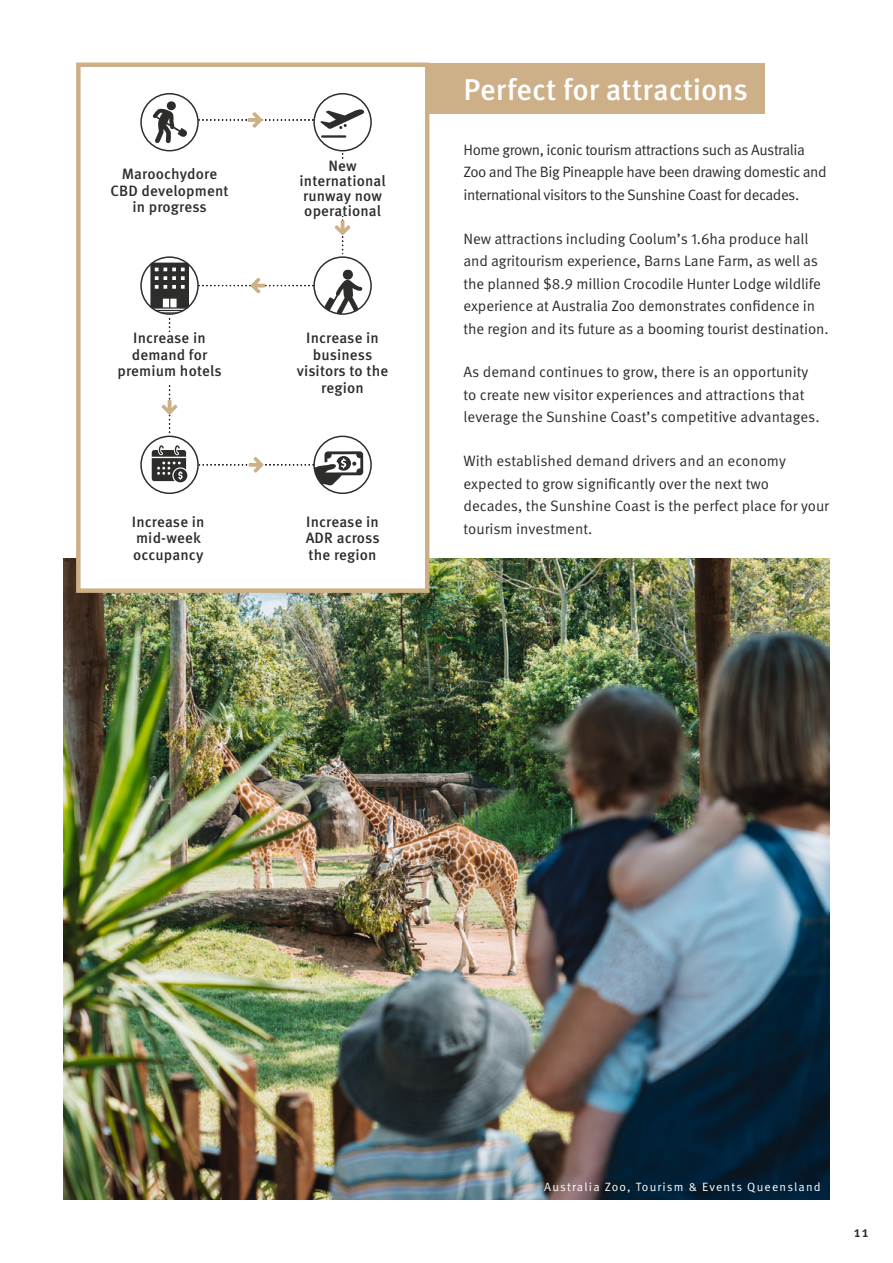
<style>
.page{position:relative;width:893px;height:1263px;background:#fff}
.page>*{position:absolute;margin:0;border:0;box-sizing:border-box;transform-origin:0 0}
.Callout_on_gold{font:500 30px "Meta Pro";letter-spacing:-.01em;color:#fff}
.Body{font:15px/22.5px "Meta Pro Norm";letter-spacing:-.01em;color:#2d2d2c}
.t1{font:500 15px/16.5px "Meta Pro";letter-spacing:.01em;color:#2d2d2c;text-align:center}
.Body-2{font:15px/22.5px "Meta Pro Norm";letter-spacing:-.03em;color:#2d2d2c}
.t2{font:12px "Meta Pro Norm";letter-spacing:.1em;color:#fff}
</style>
<div class="page">
<img style="left:64px;top:558px;width:765px;height:641px">
<div style="left:76px;top:62px;width:353px;height:531px;background:#fff;border:4px solid #ceb088"></div>
<svg style="left:153px;top:101px;width:35px;height:42px"></svg>
<div style="left:140px;top:93px;width:59px;height:58px;border:2px solid #2d2d2c;border-radius:50%"></div>
<svg style="left:199px;top:112px;width:114px;height:16px"></svg>
<svg style="left:335px;top:150px;width:15px;height:104px"></svg>
<svg style="left:199px;top:278px;width:114px;height:15px"></svg>
<div style="left:313px;top:93px;width:59px;height:58px;border:2px solid #2d2d2c;border-radius:50%"></div>
<div style="left:343px;top:270px;width:10px;height:10px;background:#2d2d2c;border-radius:50%"></div>
<svg style="left:323px;top:280px;width:39px;height:34px"></svg>
<div style="left:313px;top:256px;width:59px;height:59px;border:2px solid #2d2d2c;border-radius:50%"></div>
<svg style="left:150px;top:263px;width:39px;height:46px;background:#515150"></svg>
<hr style="left:147px;top:310px;width:46px;height:1px;background:#2d2d2c">
<hr style="left:144px;top:312px;width:51px;height:2px;background:#2d2d2c">
<div style="left:140px;top:256px;width:59px;height:59px;border:2px solid #2d2d2c;border-radius:50%"></div>
<svg style="left:152px;top:445px;width:35px;height:37px"></svg>
<div style="left:140px;top:436px;width:59px;height:58px;border:2px solid #2d2d2c;border-radius:50%"></div>
<div style="left:313px;top:436px;width:59px;height:58px;border:2px solid #2d2d2c;border-radius:50%"></div>
<svg style="left:162px;top:318px;width:15px;height:114px"></svg>
<svg style="left:199px;top:451px;width:164px;height:34px"></svg>
<div style="left:291px;top:159px;width:103px;height:57px;background:#fff"></div>
<svg style="left:320px;top:109px;width:44px;height:29px"></svg>
<div style="left:429px;top:63px;width:336px;height:51px;background:#ceb088"></div>
<p class="t1" style="left:111px;top:165px;width:120px">Maroochydore<br>CBD development in progress</p>
<p class="t1" style="left:117px;top:329px;width:106px">Increase in demand for premium hotels</p>
<p class="t1" style="left:300px;top:157px;width:88px;line-height:15px">New international runway now operational</p>
<p class="t1" style="left:297px;top:329px;width:93px">Increase in business visitors to the region</p>
<p class="t1" style="left:132px;top:512px;width:74px;text-align:left">Increase in mid-week occupancy</p>
<p class="t1" style="left:306px;top:512px;width:75px;text-align:justify">Increase in ADR across the region</p>
<p class="Callout_on_gold" style="left:463px;top:66px;width:286px">Perfect for attractions</p>
<p class="Body-2" style="left:463px;top:137px;width:365px">Home grown, iconic tourism attractions such as Australia<br>Zoo and The Big Pineapple have been drawing domestic and international visitors to the Sunshine Coast for decades.</p>
<p class="Body" style="left:463px;top:226px;width:367px">New attractions including Coolum’s 1.6ha produce hall and agritourism experience, Barns Lane Farm, as well as the planned $8.9 million Crocodile Hunter Lodge wildlife experience at Australia Zoo demonstrates confidence in the region and its future as a booming tourist destination.</p>
<p class="Body" style="left:463px;top:360px;width:358px">As demand continues to grow, there is an opportunity to create new visitor experiences and attractions that leverage the Sunshine Coast’s competitive advantages.</p>
<p class="Body" style="left:463px;top:449px;width:367px">With established demand drivers and an economy expected to grow significantly over the next two decades, the Sunshine Coast is the perfect place for your tourism investment.</p>
<p class="t2" style="left:544px;top:1177px;width:278px">Australia Zoo, Tourism &amp; Events Queensland</p>
<p class="t1" style="left:854px;top:1222px;width:16px">11</p>
</div>
